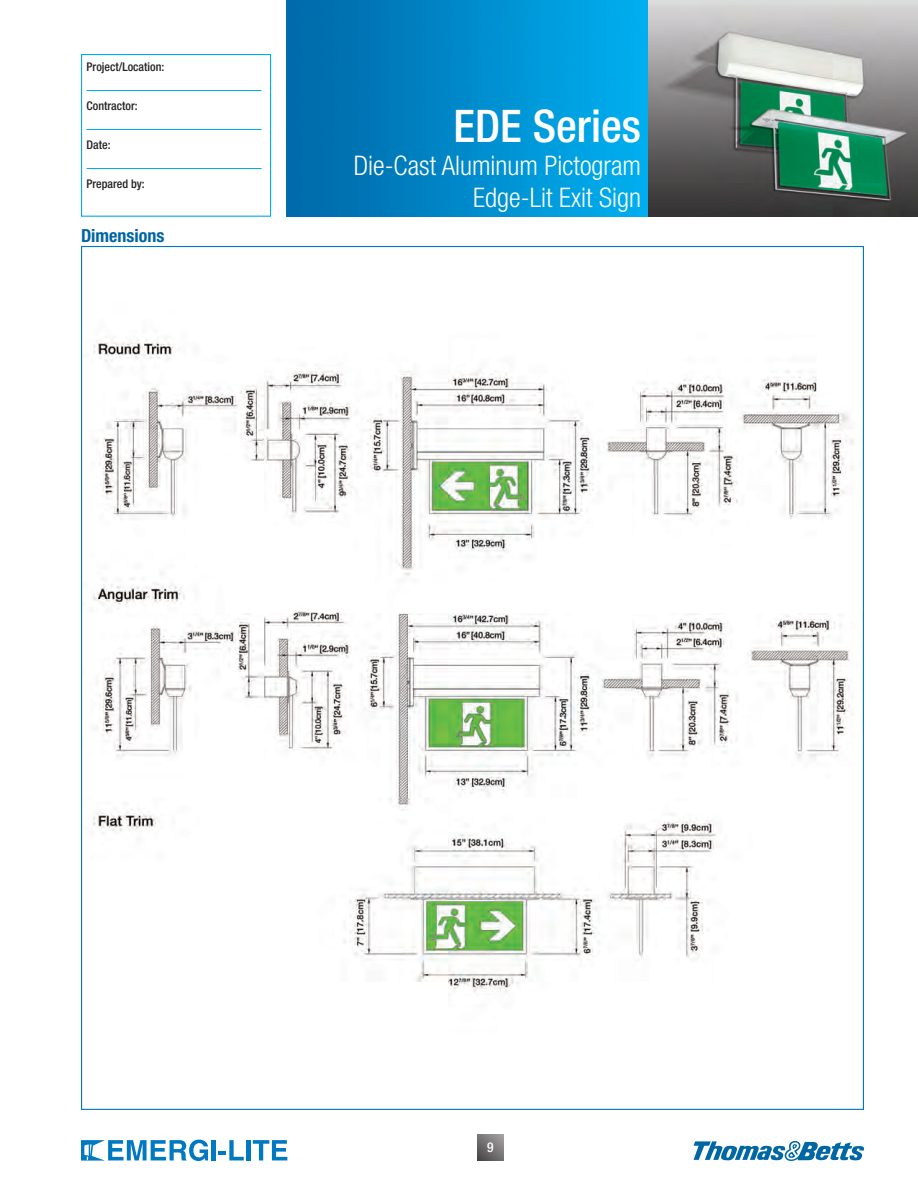
<style>
.page{position:relative;width:918px;height:1188px;background:#fff}
.page>*{position:absolute;margin:0;border:0;box-sizing:border-box;transform-origin:0 0}
.Title-Right{font:500 condensed 45px "Helvetica Neue LT Std";color:#fff}
.Subtitle-Right{font:300 condensed 27px/32.4px "Helvetica Neue LT Std";color:#fff;text-align:right}
.Subtitle_Main{font:700 condensed 18px "Helvetica Neue LT Std";color:#0065a4}
.t1{font:500 condensed 13.5px "Helvetica Neue LT Std";color:#fff}
.top_box{font:500 condensed 12px "Helvetica Neue LT Std";color:#231f20}
</style>
<div class="page">
<img style="left:286px;top:0;width:362px;height:216px">
<img style="left:648px;top:0;width:270px;height:216px">
<hr style="left:87px;top:90px;width:175px;height:1px;background:#00aeef">
<hr style="left:87px;top:129px;width:175px;height:1px;background:#00aeef">
<hr style="left:87px;top:168px;width:175px;height:1px;background:#00aeef">
<div style="left:81px;top:54px;width:190px;height:163px;border:1px solid #00aeef"></div>
<hr style="left:212px;top:1140px;width:4px;height:20px;background:#0079c2">
<svg style="left:219px;top:1140px;width:25px;height:20px"></svg>
<div style="left:246px;top:1140px;width:5px;height:20px;background:#0079c2"></div>
<svg style="left:253px;top:1140px;width:34px;height:20px"></svg>
<svg style="left:81px;top:1140px;width:127px;height:21px"></svg>
<svg style="left:694px;top:1141px;width:170px;height:20px"></svg>
<svg style="left:477px;top:1134px;width:27px;height:27px"></svg>
<img style="left:93px;top:339px;width:761px;height:654px">
<p class="top_box" style="left:87px;top:60px;width:79px">Project/Location:</p>
<p class="top_box" style="left:87px;top:99px;width:53px">Contractor:</p>
<p class="top_box" style="left:87px;top:138px;width:25px">Date:</p>
<p class="top_box" style="left:87px;top:177px;width:60px">Prepared by:</p>
<p class="Subtitle_Main" style="left:81px;top:225px;width:85px">Dimensions</p>
<p class="Title-Right" style="left:454px;top:100px;width:189px">EDE Series</p>
<p class="Subtitle-Right" style="left:354px;top:149px;width:289px">Die-Cast Aluminum Pictogram<br>Edge-Lit Exit Sign</p>
<p class="t1" style="left:487px;top:1139px;width:8px">9</p>
</div>
